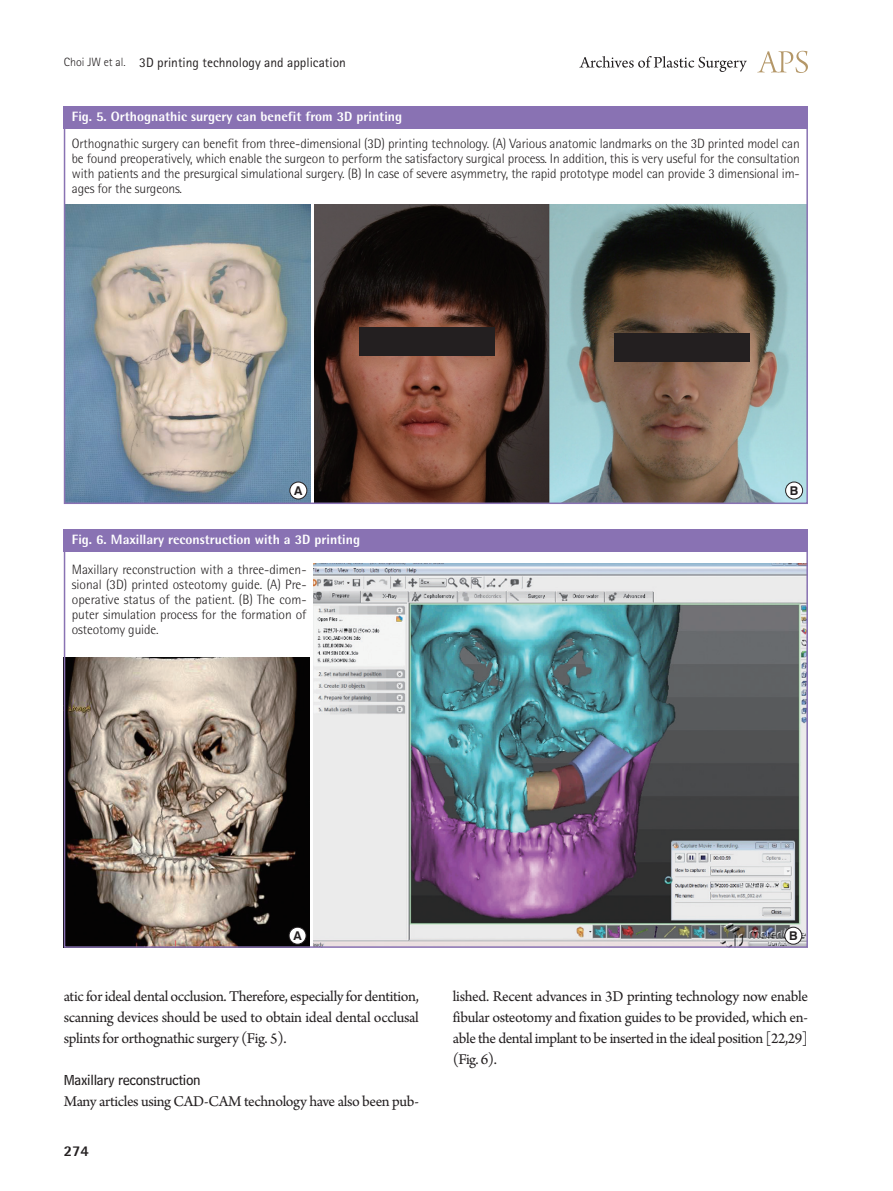
<style>
.page{position:relative;width:893px;height:1191px;background:#fff}
.page>*{position:absolute;margin:0;border:0;box-sizing:border-box;transform-origin:0 0}
.본문{font:15.75px/21px "Arno Pro";letter-spacing:-.025em;color:#231f20;text-align:justify}
.소제목{font:15px "Bell Centennial Std Sub Capt";letter-spacing:-.02em;color:#231f20}
.t1{font:800 15px "Rotis Semi Sans Std";color:#231f20}
.그림설명{font:300 13.5px/15px "Rotis Semi Sans Std";letter-spacing:-.01em;color:#231f20;text-align:justify}
.표그림제목{font:800 13.5px "Rotis Semi Sans Std";color:#fff}
.t2{font:13.5px "Rotis Sans Serif Std";color:#231f20}
.t3{font:700 12.15px "Swiss 721 BT";color:#231f20}
.s1{font-weight:300;font-size:12px}
</style>
<div class="page">
<svg style="left:757px;top:51px;width:51px;height:22px"></svg>
<svg style="left:579px;top:56px;width:168px;height:16px"></svg>
<img style="left:67px;top:205px;width:243px;height:296px">
<img style="left:315px;top:205px;width:490px;height:296px">
<div style="left:64px;top:106px;width:744px;height:23px;background:#8972b3"></div>
<div style="left:290px;top:482px;width:17px;height:17px;background:#fff;border-radius:50%"></div>
<div style="left:290px;top:482px;width:17px;height:17px;border:1px solid #231f20;border-radius:50%"></div>
<div style="left:786px;top:482px;width:17px;height:17px;background:#fff;border-radius:50%"></div>
<div style="left:785px;top:482px;width:18px;height:17px;border:1px solid #231f20;border-radius:50%"></div>
<div style="left:64px;top:106px;width:744px;height:398px;border:2px solid #8972b3"></div>
<div style="left:64px;top:529px;width:744px;height:23px;background:#8972b3"></div>
<img style="left:67px;top:658px;width:243px;height:286px">
<img style="left:314px;top:563px;width:491px;height:381px">
<div style="left:289px;top:927px;width:17px;height:17px;background:#fff;border-radius:50%"></div>
<div style="left:289px;top:927px;width:17px;height:17px;border:1px solid #231f20;border-radius:50%"></div>
<div style="left:785px;top:927px;width:17px;height:17px;background:#fff;border-radius:50%"></div>
<div style="left:785px;top:927px;width:17px;height:17px;border:1px solid #231f20;border-radius:50%"></div>
<div style="left:64px;top:529px;width:744px;height:418px;border:2px solid #8972b3"></div>
<div style="left:359px;top:327px;width:135px;height:29px;background:#231f20"></div>
<div style="left:614px;top:333px;width:135px;height:29px;background:#231f20"></div>
<p class="t2" style="left:64px;top:54px;width:284px"><span class="s1">Choi JW et al.</span> 3D printing technology and application</p>
<p class="표그림제목" style="left:72px;top:108px;width:332px">Fig. 5. Orthognathic surgery can benefit from 3D printing</p>
<p class="그림설명" style="left:72px;top:136px;width:730px">Orthognathic surgery can benefit from three-dimensional (3D) printing technology. (A) Various anatomic landmarks on the 3D printed model can be found preoperatively, which enable the surgeon to perform the satisfactory surgical process. In addition, this is very useful for the consultation with patients and the presurgical simulational surgery. (B) In case of severe asymmetry, the rapid prototype model can provide 3 dimensional im&shy;ages for the surgeons.</p>
<p class="t3" style="left:294px;top:483px;width:10px">A</p>
<p class="t3" style="left:790px;top:483px;width:10px">B</p>
<p class="표그림제목" style="left:72px;top:531px;width:290px">Fig. 6. Maxillary reconstruction with a 3D printing</p>
<p class="그림설명" style="left:72px;top:562px;width:236px">Maxillary reconstruction with a three-dimen&shy;sional (3D) printed osteotomy guide. (A) Pre&shy;operative status of the patient. (B) The com&shy;puter simulation process for the formation of osteotomy guide.</p>
<p class="t3" style="left:293px;top:928px;width:10px">A</p>
<p class="t3" style="left:789px;top:928px;width:10px">B</p>
<p class="본문" style="left:64px;top:987px;width:357px">atic for ideal dental occlusion. Therefore, especially for dentition, scanning devices should be used to obtain ideal dental occlusal splints for orthognathic surgery (Fig. 5).</p>
<p class="소제목" style="left:64px;top:1071px;width:139px">Maxillary reconstruction</p>
<p class="본문" style="left:64px;top:1092px;width:357px">Many articles using CAD-CAM technology have also been pub-</p>
<p class="t1" style="left:64px;top:1141px;width:27px">274</p>
<p class="본문" style="left:453px;top:987px;width:357px">lished. Recent advances in 3D printing technology now enable fibular osteotomy and fixation guides to be provided, which en&shy;able the dental implant to be inserted in the ideal position [22,29] (Fig. 6).</p>
</div>
